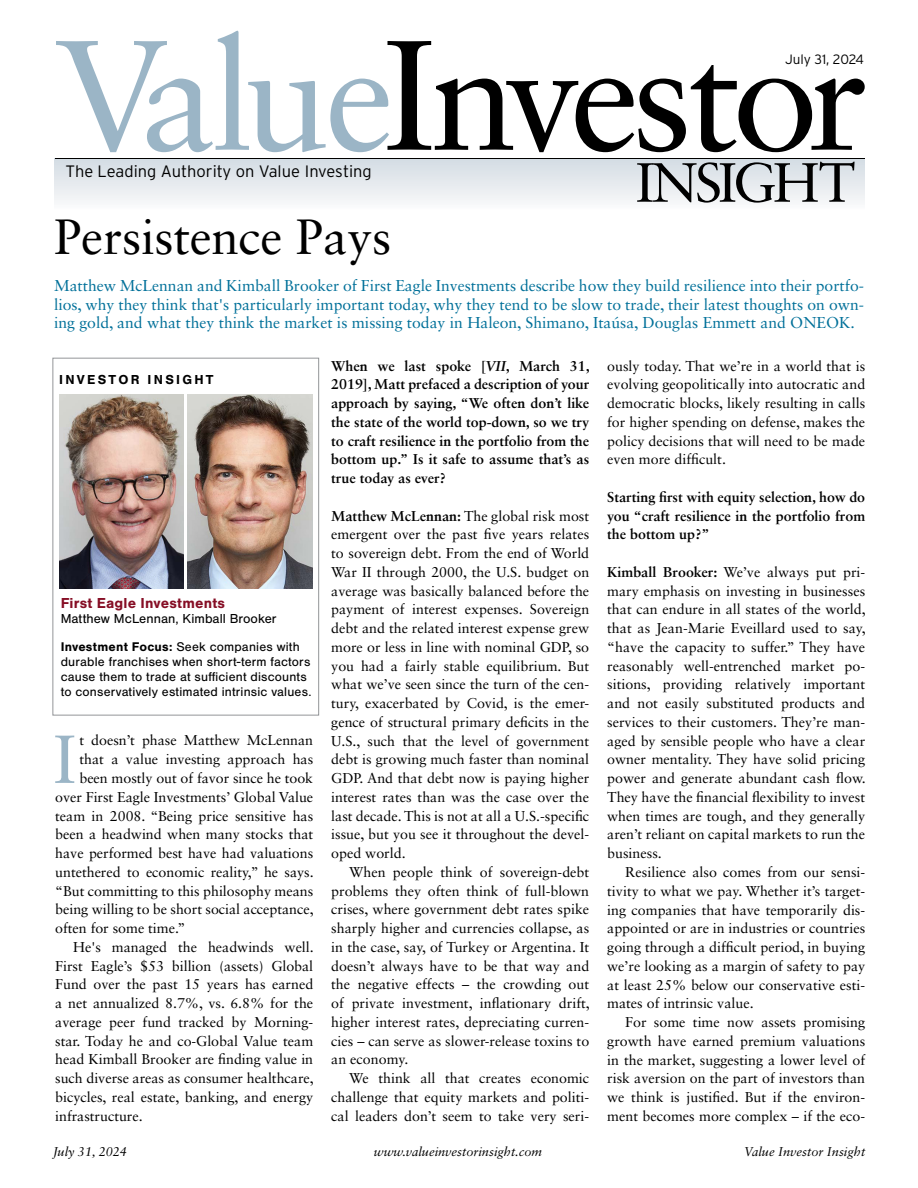
<style>
.page{position:relative;width:918px;height:1188px;background:#fff}
.page>*{position:absolute;margin:0;border:0;box-sizing:border-box;transform-origin:0 0}
.t1{font:156px "Sabon LT Std";letter-spacing:-.06em;color:#000}
.t2{font:67.95px "Sabon LT Std";color:#9bb5c6}
.t3{font:55.2px "Sabon LT Std";letter-spacing:-.05em;color:#000}
.t4{font:49.5px "Sabon LT Std";letter-spacing:-.005em;color:#000}
.t5{font:300 16.5px "Interstate";color:#000}
.t6{font:15.75px/18.8px "Sabon LT Std";color:#007099;text-align:justify}
.t7{font:700 15px "Nimbus San";letter-spacing:.01em;color:#860e25}
.t8{font:14.25px/18.8px "Sabon LT Std";color:#000;text-align:justify}
.t9{font:700 14.25px/18.8px "Sabon LT Std";color:#000;text-align:justify}
.t10{font:13.5px "Nimbus San";color:#000}
.t11{font:700 13.5px "Nimbus San";letter-spacing:.165em;color:#000}
.t12{font:300 13.5px "Interstate";letter-spacing:-.01em;color:#000}
.t13{font:13.05px/15px "Nimbus San";letter-spacing:.015em;color:#000}
.t14{font:italic 12.75px "Sabon LT Std";color:#000}
.s1{color:#9bb5c6}
.s2{font-weight:700}
.s3{font-style:italic}
</style>
<div class="page">
<div style="left:55px;top:158px;width:810px;height:52px;background:linear-gradient(to bottom,#d2dbe3,#fafbfb)"></div>
<hr style="left:55px;top:158px;width:810px;height:1px;background:#000">
<div style="left:52px;top:358px;width:267px;height:358px;border:1px solid #939598"></div>
<img style="left:59px;top:395px;width:125px;height:193px">
<img style="left:188px;top:395px;width:125px;height:193px">
<h1 class="t1" style="left:55px;top:3px;width:815px"><span class="s1">Value</span>Investor</h1>
<h3 class="t3" style="left:636px;top:150px;width:221px">INSIGHT</h3>
<p class="t12" style="left:785px;top:52px;width:80px">July 31, 2024</p>
<p class="t5" style="left:66px;top:162px;width:308px">The Leading Authority on Value Investing</p>
<h3 class="t4" style="left:54px;top:207px;width:339px">Persistence Pays</h3>
<p class="t6" style="left:54px;top:276px;width:812px">Matthew McLennan and Kimball Brooker of First Eagle Investments describe how they build resilience into their portfo&shy;lios, why they think that's particularly important today, why they tend to be slow to trade, their latest thoughts on own&shy;ing gold, and what they think the market is missing today in Haleon, Shimano, Itaúsa, Douglas Emmett and ONEOK.</p>
<p class="t11" style="left:59px;top:372px;width:156px">INVESTOR INSIGHT</p>
<p class="t7" style="left:61px;top:595px;width:166px">First Eagle Investments</p>
<p class="t10" style="left:61px;top:612px;width:217px">Matthew McLennan, Kimball Brooker</p>
<p class="t13" style="left:61px;top:640px;width:252px"><span class="s2">Investment Focus:</span> Seek companies with durable franchises when short-term factors cause them to trade at sufficient discounts to conservatively estimated intrinsic values.</p>
<h2 class="t2" style="left:53px;top:719px;width:24px">I</h2>
<p class="t8" style="left:79px;top:731px;width:235px">t doesn’t phase Matthew McLennan</p>
<p class="t8" style="left:79px;top:750px;width:235px">that a value investing approach has</p>
<p class="t8" style="left:79px;top:769px;width:235px">been mostly out of favor since he took</p>
<p class="t8" style="left:55px;top:787px;width:260px">over First Eagle Investments’ Global Value</p>
<p class="t8" style="left:55px;top:806px;width:259px">team in 2008. “Being price sensitive has</p>
<p class="t8" style="left:55px;top:825px;width:259px">been a headwind when many stocks that</p>
<p class="t8" style="left:55px;top:844px;width:260px">have performed best have had valuations</p>
<p class="t8" style="left:55px;top:862px;width:260px">untethered to economic reality,” he says.</p>
<p class="t8" style="left:55px;top:881px;width:260px">“But committing to this philosophy means</p>
<p class="t8" style="left:55px;top:900px;width:260px">being willing to be short social acceptance,</p>
<p class="t8" style="left:55px;top:919px;width:132px">often for some time.”</p>
<p class="t8" style="left:73px;top:937px;width:242px">He's managed the headwinds well.</p>
<p class="t8" style="left:55px;top:956px;width:260px">First Eagle’s $53 billion (assets) Global</p>
<p class="t8" style="left:55px;top:975px;width:260px">Fund over the past 15 years has earned</p>
<p class="t8" style="left:55px;top:994px;width:260px">a net annualized 8.7%, vs. 6.8% for the</p>
<p class="t8" style="left:55px;top:1012px;width:259px">average peer fund tracked by Morning-</p>
<p class="t8" style="left:55px;top:1031px;width:259px">star. Today he and co-Global Value team</p>
<p class="t8" style="left:55px;top:1050px;width:259px">head Kimball Brooker are finding value in</p>
<p class="t8" style="left:55px;top:1069px;width:260px">such diverse areas as consumer healthcare,</p>
<p class="t8" style="left:55px;top:1087px;width:259px">bicycles, real estate, banking, and energy</p>
<p class="t8" style="left:55px;top:1106px;width:89px">infrastructure.</p>
<p class="t9" style="left:331px;top:356px;width:260px">When we last spoke [<span class="s3">VII</span>, March 31, 2019], Matt prefaced a description of your approach by saying, “We often don’t like the state of the world top-down, so we try to craft resilience in the portfolio from the bottom up.” Is it safe to assume that’s as true today as ever?</p>
<p class="t8" style="left:331px;top:506px;width:260px"><span class="s2">Matthew McLennan:</span> The global risk most emergent over the past five years relates to sovereign debt. From the end of World War II through 2000, the U.S. budget on average was basically balanced before the payment of interest expenses. Sovereign debt and the related interest expense grew more or less in line with nominal GDP, so you had a fairly stable equilibrium. But what we’ve seen since the turn of the cen&shy;tury, exacerbated by Covid, is the emer&shy;gence of structural primary deficits in the U.S., such that the level of government debt is growing much faster than nominal GDP. And that debt now is paying higher interest rates than was the case over the last decade. This is not at all a U.S.-specific issue, but you see it throughout the devel&shy;oped world.</p>
<p class="t8" style="left:331px;top:862px;width:260px;text-indent:18px">When people think of sovereign-debt problems they often think of full-blown crises, where government debt rates spike sharply higher and currencies collapse, as in the case, say, of Turkey or Argentina. It doesn’t always have to be that way and the negative effects – the crowding out of private investment, inflationary drift, higher interest rates, depreciating curren&shy;cies – can serve as slower-release toxins to an economy.</p>
<p class="t8" style="left:331px;top:1069px;width:260px;text-indent:18px">We think all that creates economic challenge that equity markets and politi&shy;cal leaders don’t seem to take very seri-</p>
<p class="t8" style="left:607px;top:356px;width:260px">ously today. That we’re in a world that is evolving geopolitically into autocratic and democratic blocks, likely resulting in calls for higher spending on defense, makes the policy decisions that will need to be made even more difficult.</p>
<p class="t9" style="left:607px;top:487px;width:260px">Starting first with equity selection, how do you “craft resilience in the portfolio from the bottom up?”</p>
<p class="t8" style="left:607px;top:562px;width:260px"><span class="s2">Kimball Brooker:</span> We’ve always put pri&shy;mary emphasis on investing in businesses that can endure in all states of the world, that as Jean-Marie Eveillard used to say, “have the capacity to suffer.” They have reasonably well-entrenched market po&shy;sitions, providing relatively important and not easily substituted products and services to their customers. They’re man&shy;aged by sensible people who have a clear owner mentality. They have solid pricing power and generate abundant cash flow.<br>They have the financial flexibility to invest when times are tough, and they generally aren’t reliant on capital markets to run the business.</p>
<p class="t8" style="left:607px;top:863px;width:260px;text-indent:18px">Resilience also comes from our sensi&shy;tivity to what we pay. Whether it’s target&shy;ing companies that have temporarily dis&shy;appointed or are in industries or countries going through a difficult period, in buying we’re looking as a margin of safety to pay at least 25% below our conservative esti&shy;mates of intrinsic value.</p>
<p class="t8" style="left:607px;top:1013px;width:260px;text-indent:18px">For some time now assets promising growth have earned premium valuations in the market, suggesting a lower level of risk aversion on the part of investors than we think is justified. But if the environ&shy;ment becomes more complex – if the eco-</p>
<p class="t14" style="left:53px;top:1144px;width:76px">July 31, 2024</p>
<p class="t14" style="left:374px;top:1144px;width:170px">www.valueinvestorinsight.com</p>
<p class="t14" style="left:744px;top:1144px;width:123px">Value Investor Insight</p>
</div>
